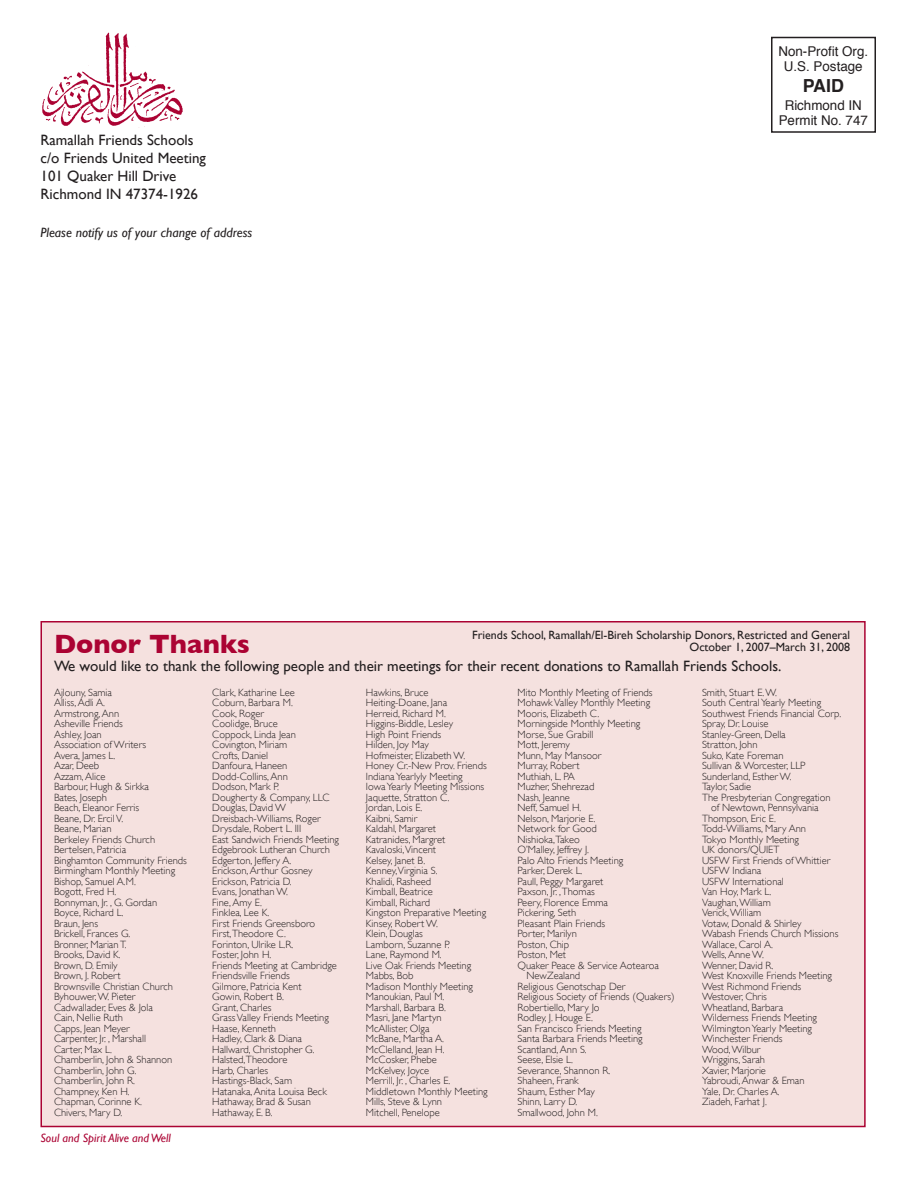
<style>
.page{position:relative;width:918px;height:1188px;background:#fff}
.page>*{position:absolute;margin:0;border:0;box-sizing:border-box;transform-origin:0 0}
.t1{font:700 27px "Gill Sans";color:#ab0333}
.t2{font:700 18px "Helvetica";color:#231f20}
.t3{font:15px/18px "Gill Sans";color:#231f20}
.t4{font:13.5px/15px "Helvetica";color:#231f20;text-align:center}
.t5{font:italic 13.5px "Gill Sans";color:#231f20}
.t6{font:12px/12px "Gill Sans";color:#231f20;text-align:right}
.t7{font:italic 12px "Gill Sans";color:#ab0333}
.t8{font:300 10.5px/10.5px "Gill Sans";color:#231f20}
</style>
<div class="page">
<img style="left:42px;top:32px;width:141px;height:96px">
<div style="left:771px;top:37px;width:105px;height:96px;border:2px solid #231f20"></div>
<div style="left:41px;top:622px;width:824px;height:504px;background:#f5e1df"></div>
<h3 class="t3" style="left:40px;top:131px;width:167px">Ramallah Friends Schools c/o Friends United Meeting<br>101 Quaker Hill Drive<br>Richmond IN 47374-1926</h3>
<p class="t5" style="left:40px;top:225px;width:213px">Please notify us of your change of address</p>
<p class="t4" style="left:778px;top:43px;width:91px">Non-Profit Org.<br>U.S. Postage</p>
<h2 class="t2" style="left:803px;top:70px;width:43px">PAID</h2>
<p class="t4" style="left:779px;top:98px;width:91px">Richmond IN<br>Permit No. 747</p>
<p class="t6" style="left:472px;top:629px;width:379px">Friends School, Ramallah/El-Bireh Scholarship Donors, Restricted and General<br>October 1, 2007–March 31, 2008</p>
<h1 class="t1" style="left:54px;top:628px;width:197px">Donor Thanks</h1>
<h3 class="t3" style="left:54px;top:657px;width:729px">We would like to thank the following people and their meetings for their recent donations to Ramallah Friends Schools.</h3>
<p class="t8" style="left:54px;top:687px;width:134px">Ajlouny, Samia<br>Alliss, Adli A.<br>Armstrong, Ann<br>Asheville Friends<br>Ashley, Joan<br>Association of Writers<br>Avera, James L.<br>Azar, Deeb<br>Azzam, Alice<br>Barbour, Hugh &amp; Sirkka<br>Bates, Joseph<br>Beach, Eleanor Ferris<br>Beane, Dr. Ercil V.<br>Beane, Marian<br>Berkeley Friends Church<br>Bertelsen, Patricia<br>Binghamton Community Friends<br>Birmingham Monthly Meeting<br>Bishop, Samuel A.M.<br>Bogott, Fred H.<br>Bonnyman, Jr. , G. Gordan<br>Boyce, Richard L.<br>Braun, Jens<br>Brickell, Frances G.<br>Bronner, Marian T.<br>Brooks, David K.<br>Brown, D. Emily<br>Brown, J. Robert<br>Brownsville Christian Church<br>Byhouwer, W. Pieter<br>Cadwallader, Eves &amp; Jola<br>Cain, Nellie Ruth<br>Capps, Jean Meyer<br>Carpenter, Jr. , Marshall<br>Carter, Max L.<br>Chamberlin, John &amp; Shannon<br>Chamberlin, John G.<br>Chamberlin, John R.<br>Champney, Ken H.<br>Chapman, Corinne K.<br>Chivers, Mary D.</p>
<p class="t8" style="left:212px;top:687px;width:128px">Clark, Katharine Lee<br>Coburn, Barbara M.<br>Cook, Roger<br>Coolidge, Bruce<br>Coppock, Linda Jean<br>Covington, Miriam<br>Crofts, Daniel<br>Danfoura, Haneen<br>Dodd-Collins, Ann<br>Dodson, Mark P.<br>Dougherty &amp; Company, LLC<br>Douglas, David W<br>Dreisbach-Williams, Roger<br>Drysdale, Robert L. III<br>East Sandwich Friends Meeting<br>Edgebrook Lutheran Church<br>Edgerton, Jeffery A.<br>Erickson, Arthur Gosney<br>Erickson, Patricia D.<br>Evans, Jonathan W.<br>Fine, Amy E.<br>Finklea, Lee K.<br>First Friends Greensboro<br>First,Theodore C.<br>Forinton, Ulrike L.R.<br>Foster, John H.<br>Friends Meeting at Cambridge<br>Friendsville Friends<br>Gilmore, Patricia Kent<br>Gowin, Robert B.<br>Grant, Charles<br>Grass Valley Friends Meeting<br>Haase, Kenneth<br>Hadley, Clark &amp; Diana<br>Hallward, Christopher G.<br>Halsted,Theodore<br>Harb, Charles<br>Hastings-Black, Sam<br>Hatanaka, Anita Louisa Beck<br>Hathaway, Brad &amp; Susan<br>Hathaway, E. B.</p>
<p class="t8" style="left:366px;top:687px;width:123px">Hawkins, Bruce<br>Heiting-Doane, Jana<br>Herreid, Richard M.<br>Higgins-Biddle, Lesley<br>High Point Friends<br>Hilden, Joy May<br>Hofmeister, Elizabeth W.<br>Honey Cr.-New Prov. Friends<br>Indiana Yearlyly Meeting<br>Iowa Yearly Meeting Missions<br>Jaquette, Stratton C.<br>Jordan, Lois E.<br>Kaibni, Samir<br>Kaldahl, Margaret<br>Katranides, Margret<br>Kavaloski,Vincent<br>Kelsey, Janet B.<br>Kenney,Virginia S.<br>Khalidi, Rasheed<br>Kimball, Beatrice<br>Kimball, Richard<br>Kingston Preparative Meeting<br>Kinsey, Robert W.<br>Klein, Douglas<br>Lamborn, Suzanne P.<br>Lane, Raymond M.<br>Live Oak Friends Meeting<br>Mabbs, Bob<br>Madison Monthly Meeting<br>Manoukian, Paul M.<br>Marshall, Barbara B.<br>Masri, Jane Martyn<br>McAllister, Olga<br>McBane, Martha A.<br>McClelland, Jean H.<br>McCosker, Phebe<br>McKelvey, Joyce<br>Merrill, Jr. , Charles E.<br>Middletown Monthly Meeting<br>Mills, Steve &amp; Lynn<br>Mitchell, Penelope</p>
<p class="t8" style="left:517px;top:687px;width:137px">Mito Monthly Meeting of Friends</p>
<p class="t8" style="left:517px;top:697px;width:134px">Mohawk Valley Monthly Meeting</p>
<p class="t8" style="left:517px;top:708px;width:83px">Mooris, Elizabeth C.</p>
<p class="t8" style="left:517px;top:718px;width:124px">Morningside Monthly Meeting</p>
<p class="t8" style="left:517px;top:729px;width:77px">Morse, Sue Grabill</p>
<p class="t8" style="left:517px;top:739px;width:54px">Mott, Jeremy</p>
<p class="t8" style="left:517px;top:750px;width:85px">Munn, May Mansoor</p>
<p class="t8" style="left:517px;top:760px;width:64px">Murray, Robert</p>
<p class="t8" style="left:517px;top:771px;width:59px">Muthiah, L. PA</p>
<p class="t8" style="left:517px;top:781px;width:78px">Muzher, Shehrezad</p>
<p class="t8" style="left:517px;top:792px;width:54px">Nash, Jeanne</p>
<p class="t8" style="left:517px;top:802px;width:65px">Neff, Samuel H.</p>
<p class="t8" style="left:517px;top:813px;width:80px">Nelson, Marjorie E.</p>
<p class="t8" style="left:517px;top:823px;width:81px">Network for Good</p>
<p class="t8" style="left:517px;top:834px;width:64px">Nishioka,Takeo</p>
<p class="t8" style="left:517px;top:844px;width:73px">O’Malley, Jeffrey J.</p>
<p class="t8" style="left:517px;top:855px;width:107px">Palo Alto Friends Meeting</p>
<p class="t8" style="left:517px;top:865px;width:66px">Parker, Derek L.</p>
<p class="t8" style="left:517px;top:876px;width:87px">Paull, Peggy Margaret</p>
<p class="t8" style="left:517px;top:886px;width:79px">Paxson, Jr. ,Thomas</p>
<p class="t8" style="left:517px;top:897px;width:92px">Peery, Florence Emma</p>
<p class="t8" style="left:517px;top:907px;width:60px">Pickering, Seth</p>
<p class="t8" style="left:517px;top:918px;width:89px">Pleasant Plain Friends</p>
<p class="t8" style="left:517px;top:928px;width:61px">Porter, Marilyn</p>
<p class="t8" style="left:517px;top:939px;width:53px">Poston, Chip</p>
<p class="t8" style="left:517px;top:949px;width:50px">Poston, Met</p>
<p class="t8" style="left:517px;top:960px;width:143px">Quaker Peace &amp; Service Aotearoa</p>
<p class="t8" style="left:526px;top:970px;width:55px">NewZealand</p>
<p class="t8" style="left:518px;top:981px;width:109px">Religious Genotschap Der</p>
<p class="t8" style="left:518px;top:991px;width:159px">Religious Society of Friends (Quakers)</p>
<p class="t8" style="left:518px;top:1002px;width:84px">Robertiello, Mary Jo</p>
<p class="t8" style="left:518px;top:1012px;width:77px">Rodley, J. Houge E.</p>
<p class="t8" style="left:518px;top:1023px;width:126px">San Francisco Friends Meeting</p>
<p class="t8" style="left:518px;top:1033px;width:127px">Santa Barbara Friends Meeting</p>
<p class="t8" style="left:518px;top:1044px;width:71px">Scantland, Ann S.</p>
<p class="t8" style="left:518px;top:1054px;width:57px">Seese, Elsie L.</p>
<p class="t8" style="left:518px;top:1065px;width:94px">Severance, Shannon R.</p>
<p class="t8" style="left:518px;top:1075px;width:63px">Shaheen, Frank</p>
<p class="t8" style="left:518px;top:1086px;width:79px">Shaum, Esther May</p>
<p class="t8" style="left:518px;top:1096px;width:61px">Shinn, Larry D.</p>
<p class="t8" style="left:518px;top:1107px;width:82px">Smallwood, John M.</p>
<p class="t7" style="left:40px;top:1131px;width:132px">Soul and Spirit Alive and Well</p>
<p class="t8" style="left:702px;top:687px;width:77px">Smith, Stuart E. W.</p>
<p class="t8" style="left:702px;top:697px;width:121px">South Central Yearly Meeting</p>
<p class="t8" style="left:702px;top:708px;width:141px">Southwest Friends Financial Corp.</p>
<p class="t8" style="left:702px;top:718px;width:68px">Spray, Dr. Louise</p>
<p class="t8" style="left:702px;top:729px;width:85px">Stanley-Green, Della</p>
<p class="t8" style="left:702px;top:739px;width:57px">Stratton, John</p>
<p class="t8" style="left:702px;top:750px;width:83px">Suko, Kate Foreman</p>
<p class="t8" style="left:702px;top:760px;width:105px">Sullivan &amp; Worcester, LLP</p>
<p class="t8" style="left:702px;top:771px;width:91px">Sunderland, Esther W.</p>
<p class="t8" style="left:702px;top:781px;width:51px">Taylor, Sadie</p>
<p class="t8" style="left:702px;top:792px;width:130px">The Presbyterian Congregation</p>
<p class="t8" style="left:711px;top:802px;width:109px">of Newtown, Pennsylvania</p>
<p class="t8" style="left:702px;top:813px;width:75px">Thompson, Eric E.</p>
<p class="t8" style="left:702px;top:823px;width:106px">Todd-Williams, Mary Ann</p>
<p class="t8" style="left:702px;top:834px;width:99px">Tokyo Monthly Meeting</p>
<p class="t8" style="left:702px;top:844px;width:79px">UK donors/QUIET</p>
<p class="t8" style="left:702px;top:855px;width:130px">USFW First Friends of Whittier</p>
<p class="t8" style="left:702px;top:865px;width:61px">USFW Indiana</p>
<p class="t8" style="left:702px;top:876px;width:83px">USFW International</p>
<p class="t8" style="left:702px;top:886px;width:71px">Van Hoy, Mark L.</p>
<p class="t8" style="left:702px;top:897px;width:70px">Vaughan, William</p>
<p class="t8" style="left:702px;top:907px;width:61px">Verick, William</p>
<p class="t8" style="left:702px;top:918px;width:101px">Votaw, Donald &amp; Shirley</p>
<p class="t8" style="left:702px;top:928px;width:138px">Wabash Friends Church Missions</p>
<p class="t8" style="left:702px;top:939px;width:72px">Wallace, Carol A.</p>
<p class="t8" style="left:702px;top:949px;width:63px">Wells, Anne W.</p>
<p class="t8" style="left:702px;top:960px;width:73px">Wenner, David R.</p>
<p class="t8" style="left:702px;top:970px;width:132px">West Knoxville Friends Meeting</p>
<p class="t8" style="left:702px;top:981px;width:101px">West Richmond Friends</p>
<p class="t8" style="left:702px;top:991px;width:67px">Westover, Chris</p>
<p class="t8" style="left:702px;top:1002px;width:83px">Wheatland, Barbara</p>
<p class="t8" style="left:702px;top:1012px;width:116px">Wilderness Friends Meeting</p>
<p class="t8" style="left:702px;top:1023px;width:112px">Wilmington Yearly Meeting</p>
<p class="t8" style="left:702px;top:1033px;width:82px">Winchester Friends</p>
<p class="t8" style="left:702px;top:1044px;width:60px">Wood, Wilbur</p>
<p class="t8" style="left:702px;top:1054px;width:65px">Wriggins, Sarah</p>
<p class="t8" style="left:702px;top:1065px;width:66px">Xavier, Marjorie</p>
<p class="t8" style="left:702px;top:1075px;width:104px">Yabroudi, Anwar &amp; Eman</p>
<p class="t8" style="left:702px;top:1086px;width:79px">Yale, Dr. Charles A.</p>
<p class="t8" style="left:702px;top:1096px;width:66px">Ziadeh, Farhat J.</p>
</div>
